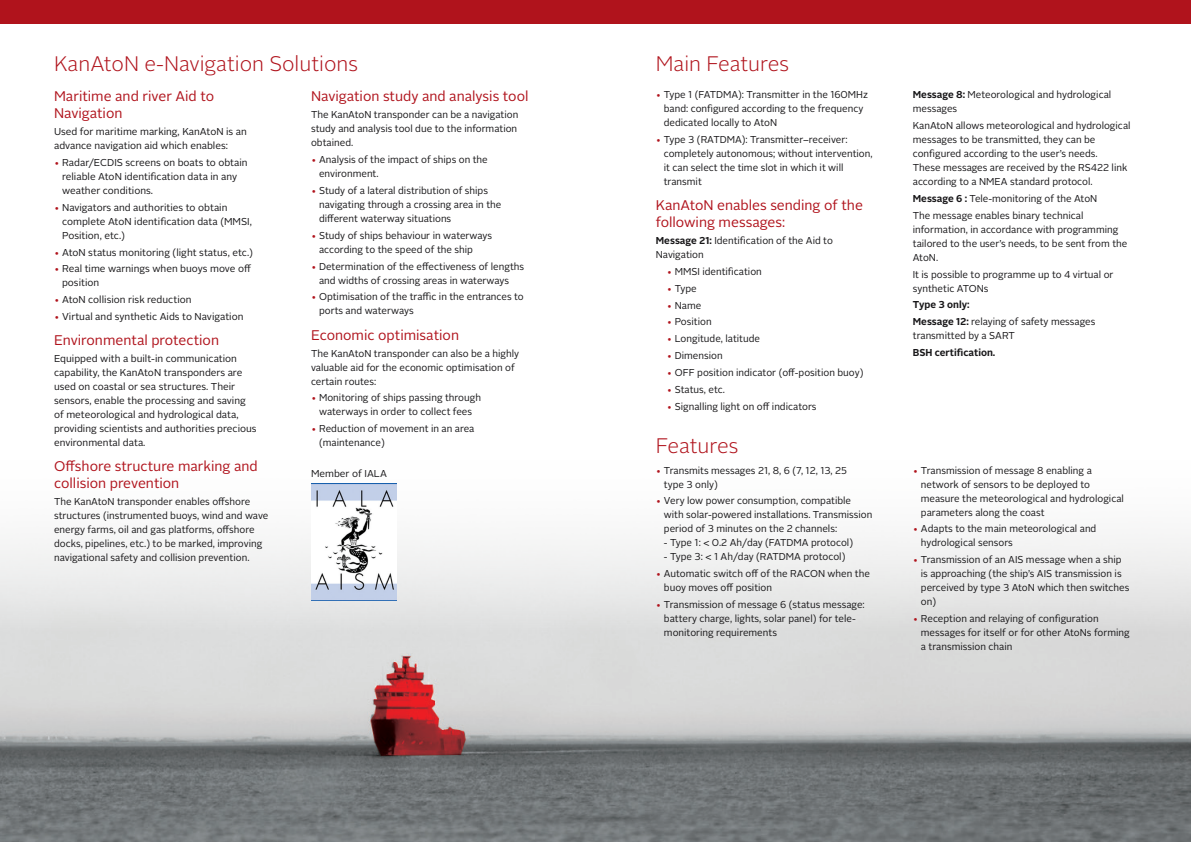
<style>
.page{position:relative;width:1191px;height:842px;background:#fff}
.page>*{position:absolute;margin:0;border:0;box-sizing:border-box;transform-origin:0 0}
.t1{font:300 21px "Alright Sans";color:#b0131c}
.t2{font:14px/16.8px "Alright Sans";color:#b0131c}
.t3{font:10px/14px "Alright Sans";color:#181719}
.t4{font:700 10px "Alright Sans";color:#181719}
.s1{color:#b0131c}
.s2{font-weight:700}
</style>
<div class="page">
<img style="left:0;top:483px;width:1191px;height:359px">
<div style="left:0;top:0;width:1191px;height:24px;background:#b0131c"></div>
<img style="left:311px;top:483px;width:85px;height:117px">
<h1 class="t1" style="left:54px;top:50px;width:305px">KanAtoN e-Navigation Solutions</h1>
<h2 class="t2" style="left:54px;top:88px;width:162px">Maritime and river Aid to<br>Navigation</h2>
<p class="t3" style="left:54px;top:125px;width:194px">Used for maritime marking, KanAtoN is an advance navigation aid which enables:</p>
<p class="t3" style="left:62px;top:155px;width:187px;text-indent:-8px"><span class="s1">•</span> Radar/ECDIS screens on boats to obtain reliable AtoN identification data in any weather conditions.</p>
<p class="t3" style="left:62px;top:200px;width:191px;text-indent:-8px"><span class="s1">•</span> Navigators and authorities to obtain complete AtoN identification data (MMSI,<br>Position, etc.)</p>
<p class="t3" style="left:54px;top:245px;width:200px"><span class="s1">•</span> AtoN status monitoring (light status, etc.)</p>
<p class="t3" style="left:62px;top:262px;width:190px;text-indent:-8px"><span class="s1">•</span> Real time warnings when buoys move off position</p>
<p class="t3" style="left:54px;top:293px;width:139px"><span class="s1">•</span> AtoN collision risk reduction</p>
<p class="t3" style="left:54px;top:310px;width:191px"><span class="s1">•</span> Virtual and synthetic Aids to Navigation</p>
<h2 class="t2" style="left:54px;top:332px;width:166px">Environmental protection</h2>
<p class="t3" style="left:54px;top:352px;width:204px">Equipped with a built-in communication capability, the KanAtoN transponders are used on coastal or sea structures. Their sensors, enable the processing and saving of meteorological and hydrological data, providing scientists and authorities precious environmental data.</p>
<h2 class="t2" style="left:54px;top:458px;width:205px">Offshore structure marking and collision prevention</h2>
<p class="t3" style="left:54px;top:495px;width:216px">The KanAtoN transponder enables offshore structures (instrumented buoys, wind and wave energy farms, oil and gas platforms, offshore docks, pipelines, etc.) to be marked, improving navigational safety and collision prevention.</p>
<h2 class="t2" style="left:311px;top:88px;width:219px">Navigation study and analysis tool</h2>
<p class="t3" style="left:311px;top:108px;width:209px;text-align:justify">The KanAtoN transponder can be a navigation study and analysis tool due to the information obtained.</p>
<p class="t3" style="left:319px;top:153px;width:170px;text-indent:-8px"><span class="s1">•</span> Analysis of the impact of ships on the environment.</p>
<p class="t3" style="left:319px;top:184px;width:184px;text-indent:-8px"><span class="s1">•</span> Study of a lateral distribution of ships navigating through a crossing area in the different waterway situations</p>
<p class="t3" style="left:319px;top:228px;width:175px;text-indent:-8px"><span class="s1">•</span> Study of ships behaviour in waterways according to the speed of the ship</p>
<p class="t3" style="left:319px;top:259px;width:207px;text-indent:-8px"><span class="s1">•</span> Determination of the effectiveness of lengths and widths of crossing areas in waterways</p>
<p class="t3" style="left:319px;top:290px;width:206px;text-indent:-8px"><span class="s1">•</span> Optimisation of the traffic in the entrances to ports and waterways</p>
<h2 class="t2" style="left:311px;top:327px;width:149px">Economic optimisation</h2>
<p class="t3" style="left:311px;top:346px;width:210px">The KanAtoN transponder can also be a highly valuable aid for the economic optimisation of certain routes:</p>
<p class="t3" style="left:311px;top:391px;width:172px;text-align:center"><span class="s1">•</span> Monitoring of ships passing through waterways in order to collect fees</p>
<p class="t3" style="left:319px;top:422px;width:157px;text-indent:-8px"><span class="s1">•</span> Reduction of movement in an area (maintenance)</p>
<p class="t3" style="left:311px;top:466px;width:77px">Member of IALA</p>
<h1 class="t1" style="left:656px;top:50px;width:135px">Main Features</h1>
<p class="t3" style="left:664px;top:88px;width:206px;text-indent:-8px"><span class="s1">•</span> Type 1 (FATDMA): Transmitter in the 160MHz band: configured according to the frequency dedicated locally to AtoN</p>
<p class="t3" style="left:664px;top:133px;width:210px;text-indent:-8px"><span class="s1">•</span> Type 3 (RATDMA): Transmitter–receiver: completely autonomous; without intervention, it can select the time slot in which it will transmit</p>
<h2 class="t2" style="left:656px;top:197px;width:209px">KanAtoN enables sending of the following messages:</h2>
<p class="t3" style="left:656px;top:234px;width:179px"><span class="s2">Message 21:</span> Identification of the Aid to<br>Navigation</p>
<p class="t3" style="left:667px;top:265px;width:96px"><span class="s1">•</span> MMSI identification</p>
<p class="t3" style="left:667px;top:281px;width:31px"><span class="s1">•</span> Type</p>
<p class="t3" style="left:667px;top:298px;width:36px"><span class="s1">•</span> Name</p>
<p class="t3" style="left:667px;top:315px;width:46px"><span class="s1">•</span> Position</p>
<p class="t3" style="left:667px;top:332px;width:95px"><span class="s1">•</span> Longitude, latitude</p>
<p class="t3" style="left:667px;top:349px;width:57px"><span class="s1">•</span> Dimension</p>
<p class="t3" style="left:667px;top:366px;width:198px"><span class="s1">•</span> OFF position indicator (off-position buoy)</p>
<p class="t3" style="left:667px;top:382px;width:60px"><span class="s1">•</span> Status, etc.</p>
<p class="t3" style="left:667px;top:399px;width:151px"><span class="s1">•</span> Signalling light on off indicators</p>
<h1 class="t1" style="left:656px;top:431px;width:84px">Features</h1>
<p class="t3" style="left:664px;top:463px;width:184px;text-indent:-8px"><span class="s1">•</span> Transmits messages 21, 8, 6 (7, 12, 13, 25 type 3 only)</p>
<p class="t3" style="left:664px;top:494px;width:210px;text-indent:-8px"><span class="s1">•</span> Very low power consumption, compatible with solar-powered installations. Transmission period of 3 minutes on the 2 channels:</p>
<p class="t3" style="left:664px;top:536px;width:191px">- Type 1: &lt; 0.2 Ah/day (FATDMA protocol)</p>
<p class="t3" style="left:664px;top:550px;width:183px">- Type 3: &lt; 1 Ah/day (RATDMA protocol)</p>
<p class="t3" style="left:664px;top:567px;width:207px;text-indent:-8px"><span class="s1">•</span> Automatic switch off of the RACON when the buoy moves off position</p>
<p class="t3" style="left:664px;top:598px;width:202px;text-indent:-8px"><span class="s1">•</span> Transmission of message 6 (status message: battery charge, lights, solar panel) for tele&shy;monitoring requirements</p>
<p class="t3" style="left:913px;top:88px;width:200px"><span class="s2">Message 8:</span> Meteorological and hydrological messages</p>
<p class="t3" style="left:913px;top:119px;width:219px">KanAtoN allows meteorological and hydrological messages to be transmitted, they can be configured according to the user’s needs.<br>These messages are received by the RS422 link according to a NMEA standard protocol.</p>
<p class="t3" style="left:913px;top:190px;width:186px;line-height:16.8px"><span class="s2">Message 6 :</span> Tele-monitoring of the AtoN<br>The message enables binary technical</p>
<p class="t3" style="left:913px;top:222px;width:216px">information, in accordance with programming tailored to the user’s needs, to be sent from the<br>AtoN.</p>
<p class="t3" style="left:913px;top:267px;width:202px">It is possible to programme up to 4 virtual or synthetic ATONs</p>
<p class="t3" style="left:913px;top:297px;width:184px;line-height:16.8px"><span class="s2">Type 3 only:<br>Message 12:</span> relaying of safety messages</p>
<p class="t3" style="left:913px;top:329px;width:104px">transmitted by a SART</p>
<p class="t4" style="left:913px;top:346px;width:84px">BSH certification.</p>
<p class="t3" style="left:921px;top:463px;width:205px;text-indent:-8px"><span class="s1">•</span> Transmission of message 8 enabling a network of sensors to be deployed to measure the meteorological and hydrological parameters along the coast</p>
<p class="t3" style="left:921px;top:522px;width:177px;text-indent:-8px"><span class="s1">•</span> Adapts to the main meteorological and hydrological sensors</p>
<p class="t3" style="left:921px;top:553px;width:210px;text-indent:-8px"><span class="s1">•</span> Transmission of an AIS message when a ship is approaching (the ship’s AIS transmission is perceived by type 3 AtoN which then switches on)</p>
<p class="t3" style="left:921px;top:612px;width:210px;text-indent:-8px"><span class="s1">•</span> Reception and relaying of configuration messages for itself or for other AtoNs forming a transmission chain</p>
</div>
